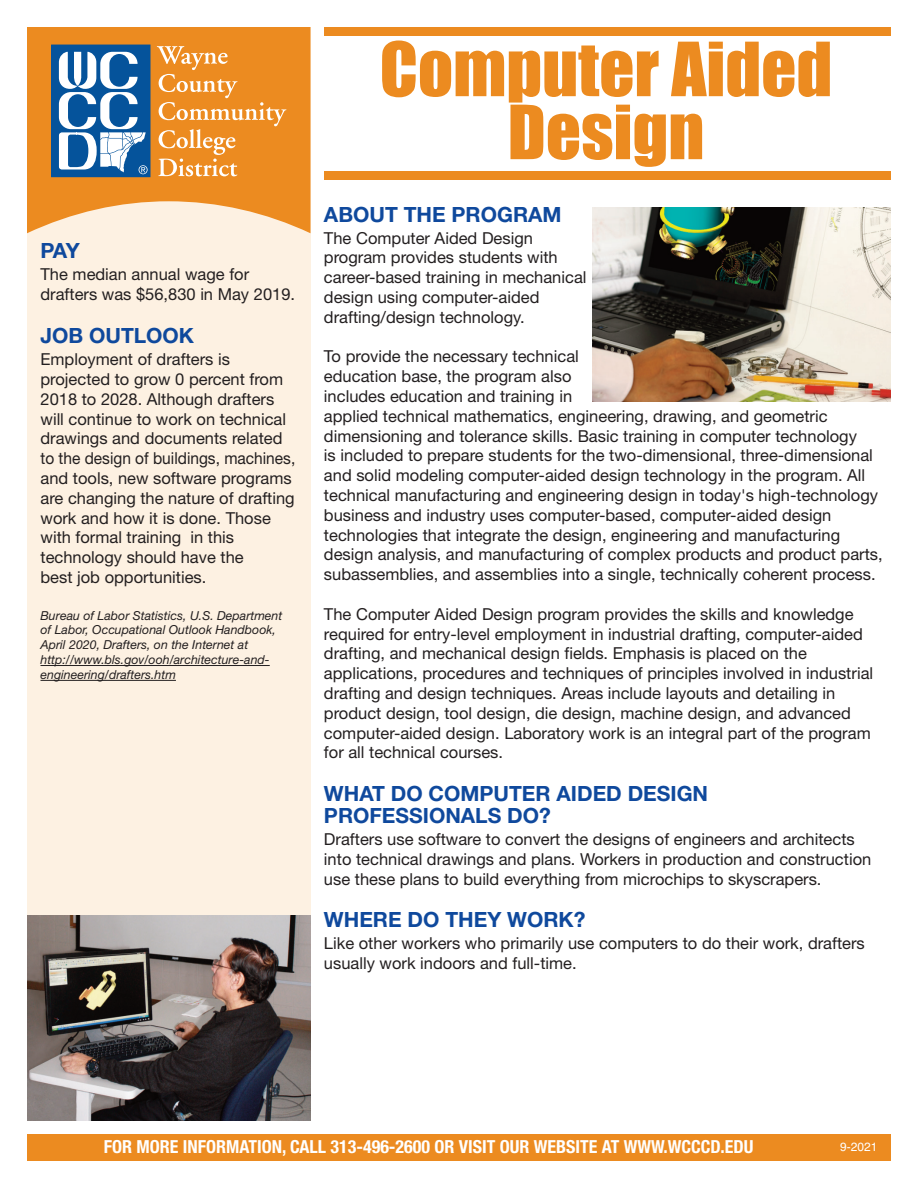
<style>
.page{position:relative;width:918px;height:1188px;background:#fff}
.page>*{position:absolute;margin:0;border:0;box-sizing:border-box;transform-origin:0 0}
.t1{font:69px/63px "Impact";color:#ec8b20;text-align:center}
.t2{font:700 21px/22.5px "Helvetica Neue";color:#0f499d}
.t3{font:700 condensed 18px "Helvetica Neue";color:#fff}
.t4{font:16.5px/19.8px "Helvetica Neue";color:#231f20}
.t5{font:italic 12.3px/14.9px "Helvetica Neue";color:#231f20}
.t6{font:12px "Helvetica";color:#fff}
</style>
<div class="page">
<div style="left:27px;top:27px;width:283px;height:1093px;background:#fdf1e2"></div>
<svg style="left:27px;top:27px;width:283px;height:206px;fill:#ec8b20"></svg>
<div style="left:324px;top:172px;width:567px;height:8px;background:#ec8b20"></div>
<div style="left:27px;top:1134px;width:864px;height:27px;background:#ec8b20"></div>
<div style="left:324px;top:27px;width:567px;height:9px;background:#ec8b20"></div>
<img style="left:27px;top:916px;width:283px;height:205px">
<hr style="left:40px;top:665px;width:230px;height:1px;background:#231f20">
<hr style="left:40px;top:680px;width:136px;height:1px;background:#231f20">
<div style="left:52px;top:45px;width:98px;height:132px;background:#05539b"></div>
<div style="left:51px;top:45px;width:99px;height:132px;border:1px solid #05539b"></div>
<svg style="left:157px;top:46px;width:129px;height:130px;background:#ee9a3e"></svg>
<svg style="left:59px;top:52px;width:89px;height:122px"></svg>
<img style="left:592px;top:208px;width:299px;height:194px">
<p class="t2" style="left:40px;top:241px;width:41px">PAY</p>
<p class="t4" style="left:40px;top:266px;width:256px">The median annual wage for drafters was $56,830 in May 2019.</p>
<p class="t2" style="left:40px;top:326px;width:155px">JOB OUTLOOK</p>
<p class="t4" style="left:40px;top:351px;width:256px">Employment of drafters is projected to grow 0 percent from<br>2018 to 2028. Although drafters will continue to work on technical drawings and documents related to the design of buildings, machines, and tools, new software programs are changing the nature of drafting work and how it is done. Those with formal training in this technology should have the<br>best job opportunities.</p>
<p class="t5" style="left:40px;top:609px;width:243px">Bureau of Labor Statistics, U.S. Department of Labor, Occupational Outlook Handbook, April 2020, Drafters, on the Internet at http://www.bls.gov/ooh/architecture-and&shy;engineering/drafters.htm</p>
<h1 class="t1" style="left:380px;top:43px;width:454px">Computer Aided<br>Design</h1>
<p class="t2" style="left:324px;top:205px;width:239px">ABOUT THE PROGRAM</p>
<p class="t4" style="left:324px;top:229px;width:264px">The Computer Aided Design program provides students with career-based training in mechanical design using computer-aided drafting/design technology.</p>
<p class="t4" style="left:324px;top:348px;width:560px">To provide the necessary technical<br>education base, the program also<br>includes education and training in<br>applied technical mathematics, engineering, drawing, and geometric dimensioning and tolerance skills. Basic training in computer technology<br>is included to prepare students for the two-dimensional, three-dimensional and solid modeling computer-aided design technology in the program. All technical manufacturing and engineering design in today's high-technology business and industry uses computer-based, computer-aided design technologies that integrate the design, engineering and manufacturing design analysis, and manufacturing of complex products and product parts, subassemblies, and assemblies into a single, technically coherent process.</p>
<p class="t4" style="left:324px;top:606px;width:551px">The Computer Aided Design program provides the skills and knowledge required for entry-level employment in industrial drafting, computer-aided drafting, and mechanical design fields. Emphasis is placed on the applications, procedures and techniques of principles involved in industrial drafting and design techniques. Areas include layouts and detailing in product design, tool design, die design, machine design, and advanced computer-aided design. Laboratory work is an integral part of the program for all technical courses.</p>
<p class="t2" style="left:324px;top:784px;width:386px">WHAT DO COMPUTER AIDED DESIGN<br>PROFESSIONALS DO?</p>
<p class="t4" style="left:324px;top:831px;width:549px">Drafters use software to convert the designs of engineers and architects into technical drawings and plans. Workers in production and construction use these plans to build everything from microchips to skyscrapers.</p>
<p class="t2" style="left:324px;top:910px;width:263px">WHERE DO THEY WORK?</p>
<p class="t4" style="left:324px;top:935px;width:542px">Like other workers who primarily use computers to do their work, drafters usually work indoors and full-time.</p>
<p class="t3" style="left:104px;top:1141px;width:651px">FOR MORE INFORMATION, CALL 313-496-2600 OR VISIT OUR WEBSITE AT WWW.WCCCD.EDU</p>
<p class="t6" style="left:840px;top:1142px;width:39px">9-2021</p>
</div>
